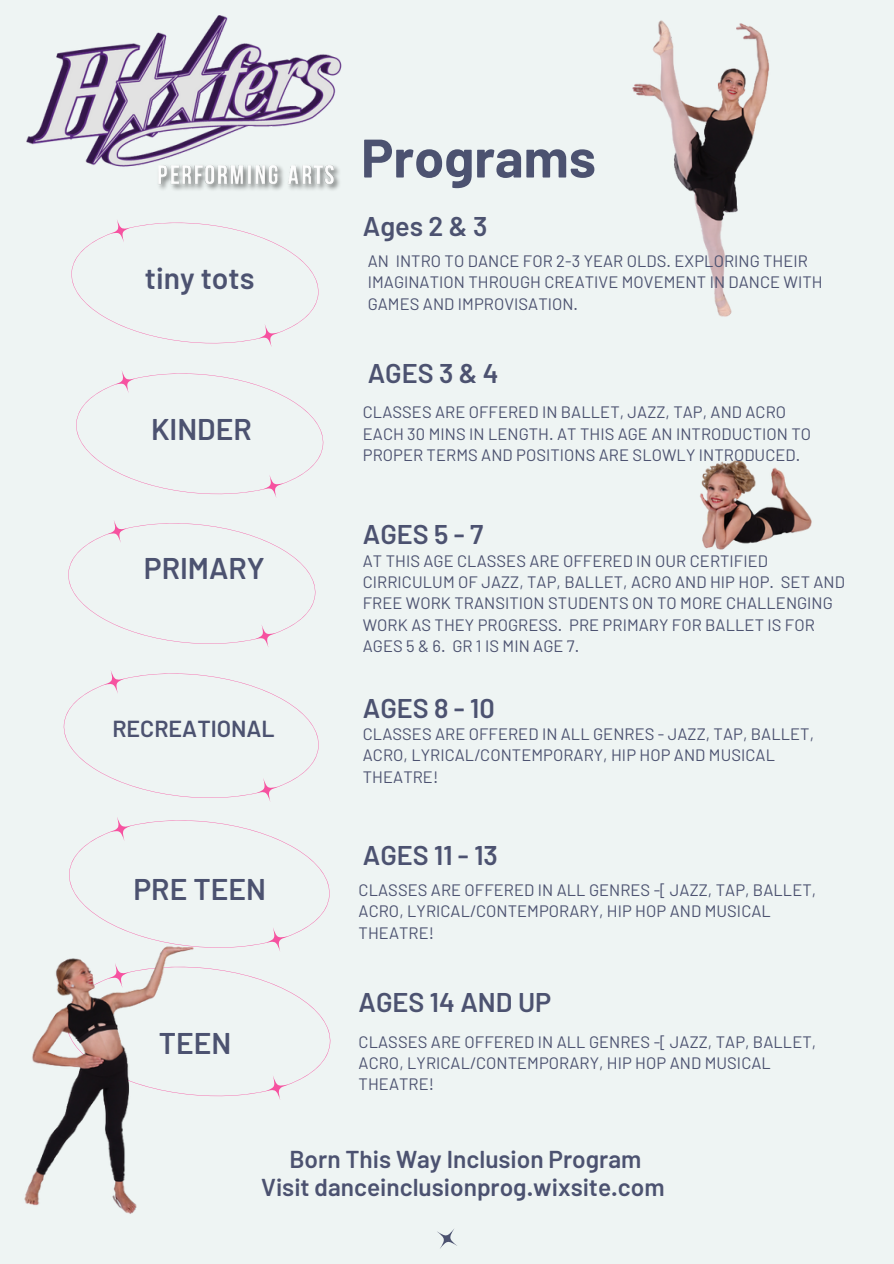
<style>
.page{position:relative;width:894px;height:1264px;background:#fff}
.page>*{position:absolute;margin:0;border:0;box-sizing:border-box;transform-origin:0 0}
.t1{font:700 54px "Barlow";color:#4c5270}
.t2{font:600 29.85px "Barlow";color:#4c5270}
.t3{font:600 27px "Barlow";color:#4c5270}
.t4{font:600 24.45px/28.2px "Barlow";color:#4c5270;text-align:center}
.t5{font:600 23.1px "Barlow";color:#4c5270}
.t6{font:16.5px/21.5px "Barlow";letter-spacing:.005em;color:#4c5270}
</style>
<div class="page">
<div style="left:0;top:0;width:893px;height:1263px;background:#eef4f3"></div>
<svg style="left:63px;top:220px;width:261px;height:579px"></svg>
<svg style="left:69px;top:799px;width:261px;height:146px"></svg>
<svg style="left:228px;top:945px;width:103px;height:155px"></svg>
<svg style="left:437px;top:1229px;width:20px;height:20px"></svg>
<img style="left:27px;top:16px;width:315px;height:174px">
<img style="left:24px;top:874px;width:204px;height:340px">
<img style="left:700px;top:460px;width:112px;height:90px">
<img style="left:632px;top:20px;width:138px;height:297px">
<h1 class="t1" style="left:361px;top:123px;width:236px">Programs</h1>
<h2 class="t2" style="left:145px;top:259px;width:111px">tiny tots</h2>
<h2 class="t2" style="left:151px;top:410px;width:102px">KINDER</h2>
<h2 class="t2" style="left:144px;top:549px;width:122px">PRIMARY</h2>
<h3 class="t5" style="left:112px;top:714px;width:164px">RECREATIONAL</h3>
<h2 class="t2" style="left:133px;top:869px;width:134px">PRE TEEN</h2>
<h2 class="t2" style="left:159px;top:1024px;width:74px">TEEN</h2>
<h3 class="t3" style="left:363px;top:209px;width:126px">Ages2&amp;3</h3>
<p class="t6" style="left:367px;top:249px;width:456px">AN INTRO TO DANCE FOR 2-3 YEAR OLDS. EXPLORING THEIR<br>IMAGINATION THROUGH CREATIVE MOVEMENT IN DANCE WITH<br>GAMES AND IMPROVISATION.</p>
<h3 class="t3" style="left:367px;top:356px;width:132px">AGES3&amp;4</h3>
<p class="t6" style="left:363px;top:401px;width:449px">CLASSES ARE OFFERED IN BALLET, JAZZ, TAP, AND ACRO<br>EACH 30 MINS IN LENGTH. AT THIS AGE AN INTRODUCTION TO<br>PROPER TERMS AND POSITIONS ARE SLOWLY INTRODUCED.</p>
<h3 class="t3" style="left:363px;top:516px;width:122px">AGES5-7</h3>
<p class="t6" style="left:363px;top:549px;width:483px">AT THIS AGE CLASSES ARE OFFERED IN OUR CERTIFIED CIRRICULUM OF JAZZ, TAP, BALLET, ACRO AND HIP HOP. SET AND FREE WORK TRANSITION STUDENTS ON TO MORE CHALLENGING WORK AS THEY PROGRESS. PRE PRIMARY FOR BALLET IS FOR AGES 5 &amp; 6. GR 1 IS MIN AGE 7.</p>
<h3 class="t3" style="left:363px;top:691px;width:133px">AGES 8 - 10</h3>
<p class="t6" style="left:363px;top:722px;width:452px">CLASSES ARE OFFERED IN ALL GENRES - JAZZ, TAP, BALLET,<br>ACRO, LYRICAL/CONTEMPORARY, HIP HOP AND MUSICAL<br>THEATRE!</p>
<h3 class="t3" style="left:363px;top:838px;width:136px">AGES 11 - 13</h3>
<p class="t6" style="left:358px;top:878px;width:459px">CLASSES ARE OFFERED IN ALL GENRES -[ JAZZ, TAP, BALLET,<br>ACRO, LYRICAL/CONTEMPORARY, HIP HOP AND MUSICAL<br>THEATRE!</p>
<h3 class="t3" style="left:358px;top:985px;width:194px">AGES 14 AND UP</h3>
<p class="t6" style="left:358px;top:1030px;width:459px">CLASSES ARE OFFERED IN ALL GENRES -[ JAZZ, TAP, BALLET,<br>ACRO, LYRICAL/CONTEMPORARY, HIP HOP AND MUSICAL<br>THEATRE!</p>
<h3 class="t4" style="left:261px;top:1143px;width:405px">Born This Way Inclusion Program<br>Visit danceinclusionprog.wixsite.com</h3>
</div>
